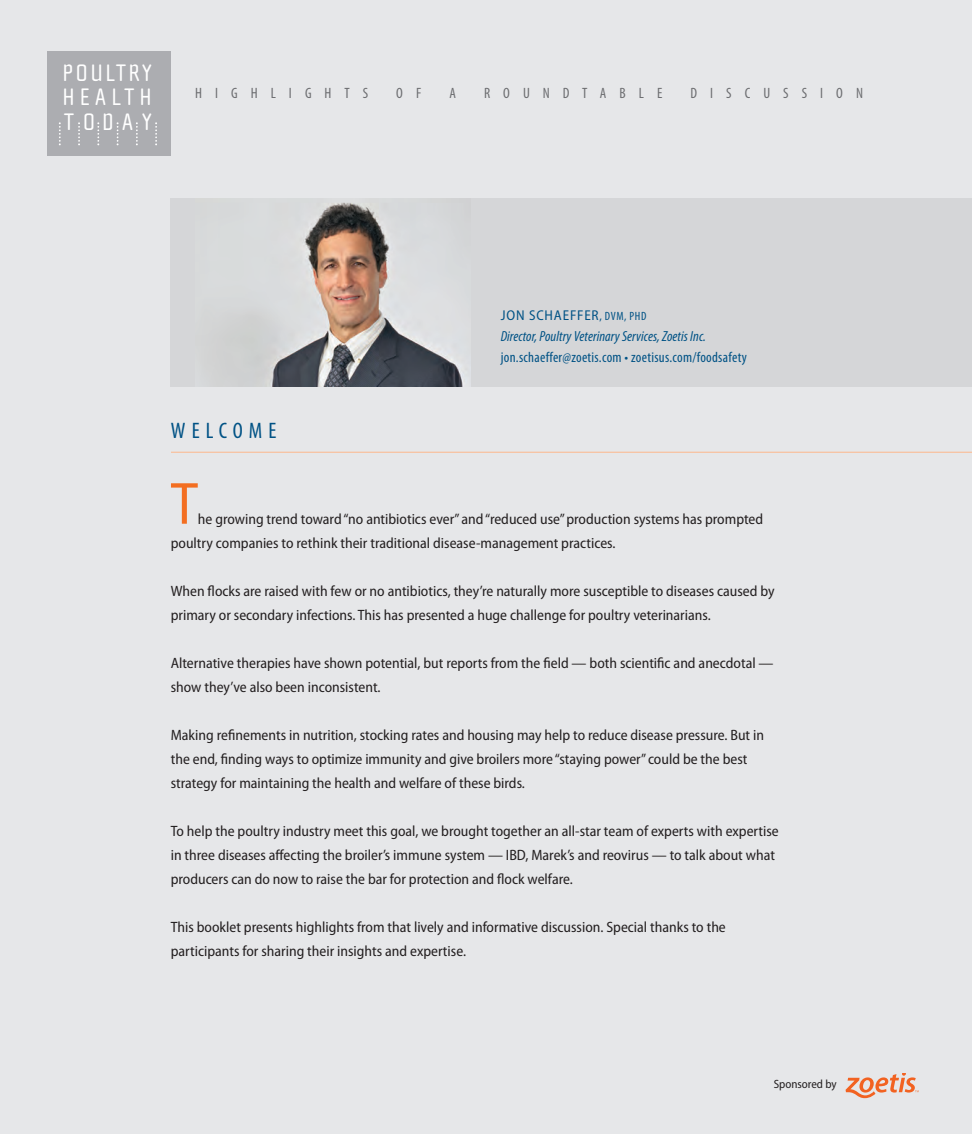
<style>
.page{position:relative;width:972px;height:1134px;background:#e6e7e9}
.page>*{position:absolute;margin:0;border:0;box-sizing:border-box;transform-origin:0 0}
.t1{font:semi-condensed 60px "Myriad Pro";color:#f36e21}
.t2{font:24.45px/24.5px "Cholla Sans";letter-spacing:.205em;color:#fff;text-align:justify}
.t3{font:condensed 22.5px "Myriad Pro";letter-spacing:.27em;color:#005285}
.t4{font:semi-condensed 15px/24px "Myriad Pro";color:#231f20}
.t5{font:condensed 15px "Myriad Pro";letter-spacing:.87em;color:#6c6d70}
.t6{font:condensed 14.7px "Myriad Pro";letter-spacing:.02em;color:#005285}
.t7{font:italic condensed 14.7px "Myriad Pro";letter-spacing:.005em;color:#005285}
.t8{font:semi-condensed 14.25px "Myriad Pro";letter-spacing:.06em;color:#005285}
.t9{font:semi-condensed 12px "Myriad Pro";color:#231f20}
.s1{font-size:12px}
.s2{font-stretch:condensed;font-size:12px}
</style>
<div class="page">
<svg style="left:846px;top:1073px;width:72px;height:25px"></svg>
<div style="left:47px;top:51px;width:124px;height:105px;background:#acadb1"></div>
<svg style="left:78px;top:122px;width:2px;height:23px"></svg>
<svg style="left:97px;top:122px;width:2px;height:23px"></svg>
<svg style="left:117px;top:122px;width:2px;height:23px"></svg>
<svg style="left:136px;top:122px;width:2px;height:23px"></svg>
<svg style="left:155px;top:122px;width:2px;height:23px"></svg>
<svg style="left:59px;top:122px;width:2px;height:23px"></svg>
<div style="left:171px;top:198px;width:801px;height:188px;background:#d5d6d8"></div>
<img style="left:240px;top:202px;width:231px;height:184px">
<hr style="left:171px;top:452px;width:801px;height:1px;background:#fabd96">
<h2 class="t2" style="left:63px;top:60px;width:91px">POULTRY HEALTH TODAY</h2>
<p class="t5" style="left:195px;top:88px;width:175px">HIGHLIGHTS</p>
<p class="t5" style="left:396px;top:88px;width:26px">O F</p>
<p class="t5" style="left:449px;top:88px;width:8px">A</p>
<p class="t5" style="left:484px;top:88px;width:180px">ROUNDTABLE</p>
<p class="t5" style="left:691px;top:88px;width:174px">DISCUSSION</p>
<h3 class="t3" style="left:171px;top:422px;width:107px">WELCOME</h3>
<p class="t8" style="left:501px;top:310px;width:147px">Jon Schaeffer<span class="s1">,</span> <span class="s2">DVM, PHD</span></p>
<p class="t7" style="left:501px;top:331px;width:207px">Director, Poultry Veterinary Services, Zoetis Inc.</p>
<p class="t6" style="left:501px;top:352px;width:248px">jon.schaeffer@zoetis.com • zoetisus.com/foodsafety</p>
<h1 class="t1" style="left:171px;top:482px;width:29px">T</h1>
<p class="t4" style="left:171px;top:508px;width:594px;text-indent:27px">he growing trend toward “no antibiotics ever” and “reduced use” production systems has prompted poultry companies to rethink their traditional disease-management practices.</p>
<p class="t4" style="left:171px;top:580px;width:605px">When flocks are raised with few or no antibiotics, they’re naturally more susceptible to diseases caused by primary or secondary infections. This has presented a huge challenge for poultry veterinarians.</p>
<p class="t4" style="left:171px;top:652px;width:604px">alternative therapies have shown potential, but reports from the field — both scientific and anecdotal — show they’ve also been inconsistent.</p>
<p class="t4" style="left:171px;top:724px;width:595px">Making refinements in nutrition, stocking rates and housing may help to reduce disease pressure. But in the end, finding ways to optimize immunity and give broilers more “staying power” could be the best strategy for maintaining the health and welfare of these birds.</p>
<p class="t4" style="left:171px;top:820px;width:609px">To help the poultry industry meet this goal, we brought together an all-star team of experts with expertise in three diseases affecting the broiler’s immune system — IBD, Marek’s and reovirus — to talk about what producers can do now to raise the bar for protection and flock welfare.</p>
<p class="t4" style="left:171px;top:916px;width:557px">This booklet presents highlights from that lively and informative discussion. Special thanks to the participants for sharing their insights and expertise.</p>
<p class="t9" style="left:774px;top:1079px;width:64px">Sponsored by</p>
</div>
